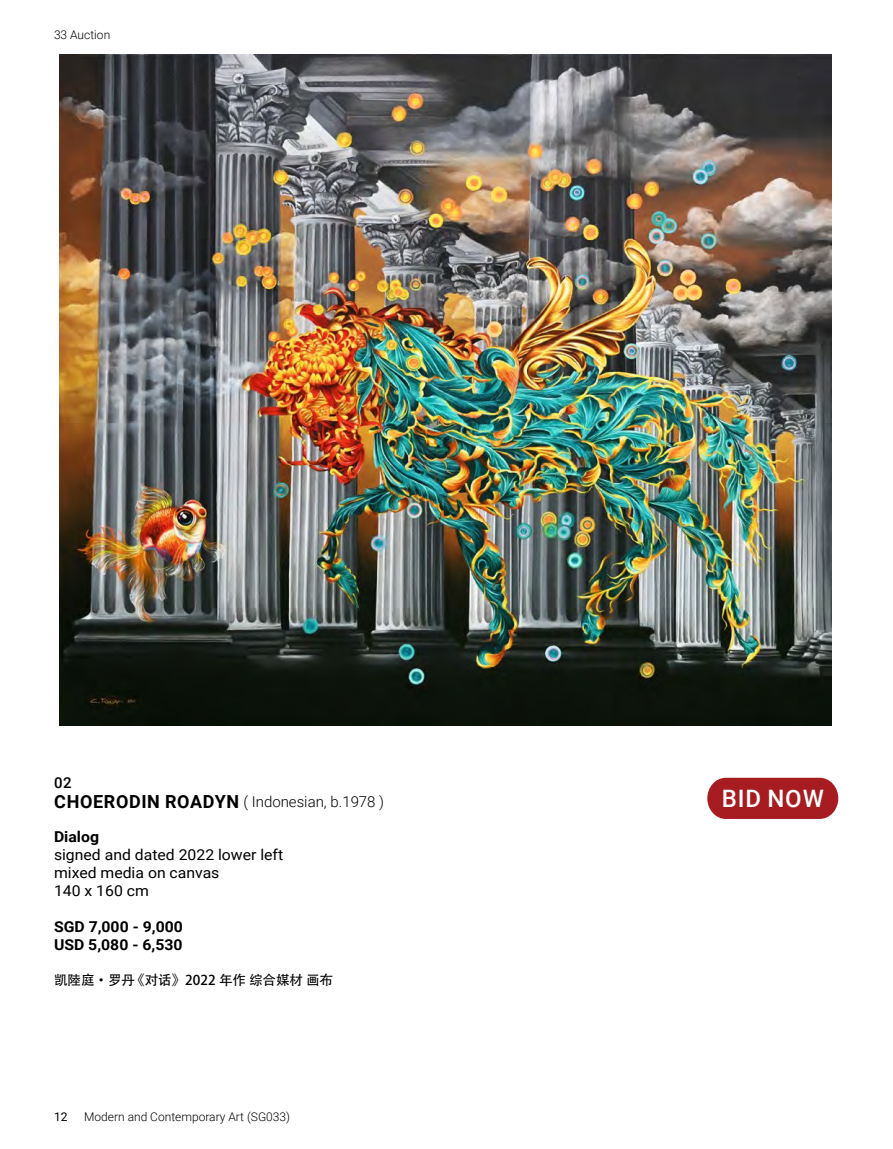
<style>
.page{position:relative;width:893px;height:1149px;background:#fff}
.page>*{position:absolute;margin:0;border:0;box-sizing:border-box;transform-origin:0 0}
.t1{font:500 24px "Roboto";letter-spacing:.035em;color:#fff}
.t2{font:15px/18px "Roboto";color:#000;scale:1.05 1}
.t3{font:300 15px/19.5px "Roboto";color:#000}
.t4{font:700 15px/18px "Roboto";color:#000;scale:1.05 1}
.t5{font:13.5px "Adobe Heiti Std";color:#000}
.t6{font:300 12px "Roboto";color:#000}
.t7{font:12px "Roboto";color:#000}
.s1{font-weight:500}
.s2{font-weight:700;font-size:18px}
</style>
<div class="page">
<img style="left:60px;top:54px;width:771px;height:671px">
<div style="left:707px;top:777px;width:131px;height:41px;background:#a71c20;border-radius:20px"></div>
<p class="t6" style="left:54px;top:26px;width:58px">33 Auction</p>
<p class="t3" style="left:54px;top:771px;width:331px"><span class="s1">02<br></span><span class="s2">CHOERODIN ROADYN</span> ( Indonesian, b.1978 )</p>
<p class="t4" style="left:54px;top:826px;width:44px">Dialog</p>
<p class="t2" style="left:54px;top:844px;width:220px">signed and dated 2022 lower left mixed media on canvas<br>140 x 160 cm</p>
<p class="t4" style="left:54px;top:916px;width:124px">SGD 7,000 - 9,000<br>USD 5,080 - 6,530</p>
<p class="t5" style="left:54px;top:971px;width:281px">凯陸庭·罗丹 《对话》2022 年作 综合媒材 画布</p>
<p class="t7" style="left:54px;top:1108px;width:15px">12</p>
<p class="t6" style="left:84px;top:1108px;width:207px">Modern and Contemporary Art (SG033)</p>
<h1 class="t1" style="left:722px;top:781px;width:104px">BID NOW</h1>
</div>
